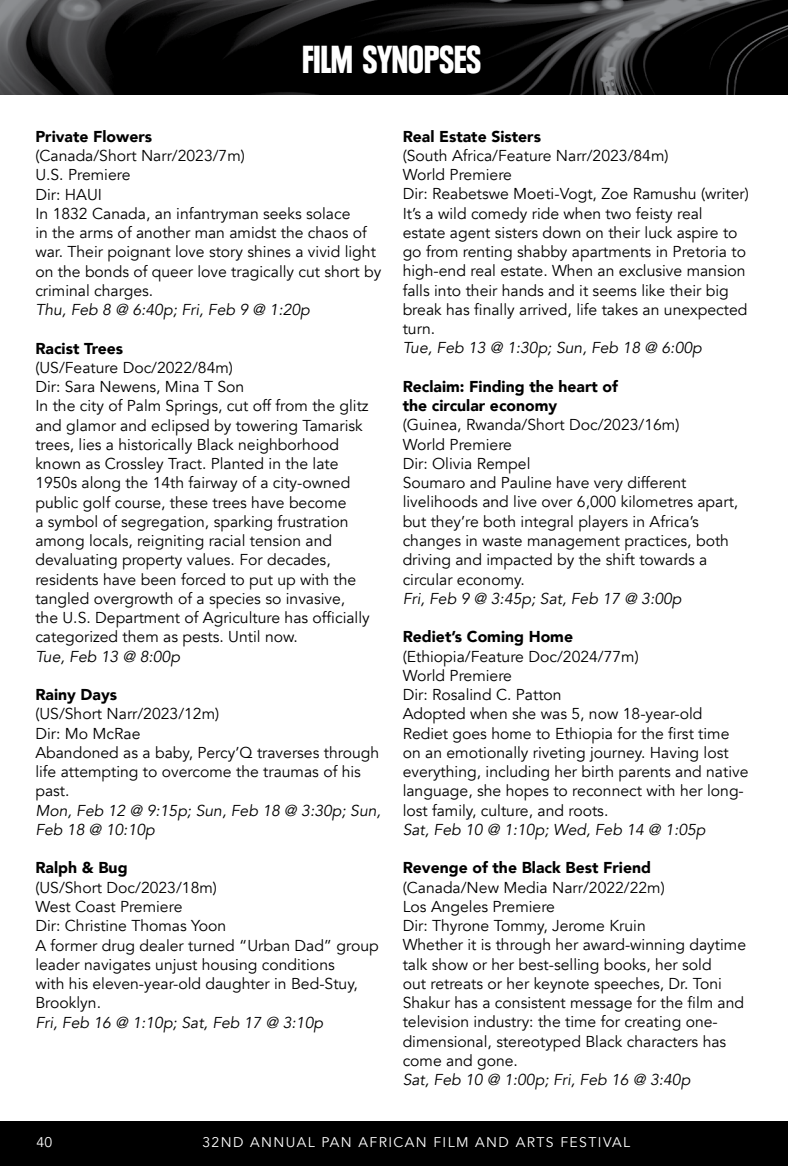
<style>
.page{position:relative;width:788px;height:1166px;background:#fff}
.page>*{position:absolute;margin:0;border:0;box-sizing:border-box;transform-origin:0 0}
.t1{font:900 condensed 38.5px "Plak";letter-spacing:-.01em;color:#fff}
.t2{font:15.75px/19.2px "Avenir";color:#000}
.t3{font:italic 15.75px/19.2px "Avenir";color:#000}
.t4{font:900 15.75px/19.2px "Avenir";color:#000}
.t5{font:14px "Avenir";letter-spacing:.1em;color:#fff}
</style>
<div class="page">
<div style="left:0;top:1121px;width:788px;height:45px;background:#000"></div>
<img style="left:0;top:0;width:788px;height:94px">
<h1 class="t1" style="left:302px;top:37px;width:180px">FILM SYNOPSES</h1>
<p class="t4" style="left:35px;top:126px;width:118px">Private Flowers</p>
<p class="t2" style="left:35px;top:146px;width:347px">(Canada/Short Narr/2023/7m)<br>U.S. Premiere<br>Dir: HAUI<br>In 1832 Canada, an infantryman seeks solace<br>in the arms of another man amidst the chaos of war. Their poignant love story shines a vivid light on the bonds of queer love tragically cut short by criminal charges.</p>
<p class="t3" style="left:35px;top:300px;width:276px">Thu, Feb 8 @ 6:40p; Fri, Feb 9 @ 1:20p</p>
<p class="t4" style="left:35px;top:338px;width:89px">Racist Trees</p>
<p class="t2" style="left:35px;top:358px;width:336px">(US/Feature Doc/2022/84m)<br>Dir: Sara Newens, Mina T Son<br>In the city of Palm Springs, cut off from the glitz and glamor and eclipsed by towering Tamarisk trees, lies a historically Black neighborhood known as Crossley Tract. Planted in the late 1950s along the 14th fairway of a city-owned public golf course, these trees have become<br>a symbol of segregation, sparking frustration among locals, reigniting racial tension and devaluating property values. For decades, residents have been forced to put up with the tangled overgrowth of a species so invasive, the U.S. Department of Agriculture has officially categorized them as pests. Until now.</p>
<p class="t3" style="left:35px;top:647px;width:146px">Tue, Feb 13 @ 8:00p</p>
<p class="t4" style="left:35px;top:684px;width:83px">Rainy Days</p>
<p class="t2" style="left:35px;top:704px;width:345px">(US/Short Narr/2023/12m)<br>Dir: Mo McRae<br>Abandoned as a baby, Percy’Q traverses through life attempting to overcome the traumas of his past.</p>
<p class="t3" style="left:35px;top:801px;width:347px">Mon, Feb 12 @ 9:15p; Sun, Feb 18 @ 3:30p; Sun,<br>Feb 18 @ 10:10p</p>
<p class="t4" style="left:35px;top:858px;width:94px">Ralph &amp; Bug</p>
<p class="t2" style="left:35px;top:878px;width:345px">(US/Short Doc/2023/18m)<br>West Coast Premiere<br>Dir: Christine Thomas Yoon<br>A former drug dealer turned “Urban Dad” group leader navigates unjust housing conditions<br>with his eleven-year-old daughter in Bed-Stuy,<br>Brooklyn.</p>
<p class="t3" style="left:35px;top:1012px;width:289px">Fri, Feb 16 @ 1:10p; Sat, Feb 17 @ 3:10p</p>
<p class="t4" style="left:402px;top:126px;width:140px">Real Estate Sisters</p>
<p class="t2" style="left:402px;top:146px;width:347px">(South Africa/Feature Narr/2023/84m)<br>World Premiere<br>Dir: Reabetswe Moeti-Vogt, Zoe Ramushu (writer)<br>It’s a wild comedy ride when two feisty real estate agent sisters down on their luck aspire to go from renting shabby apartments in Pretoria to high-end real estate. When an exclusive mansion falls into their hands and it seems like their big break has finally arrived, life takes an unexpected turn.</p>
<p class="t3" style="left:402px;top:339px;width:300px">Tue, Feb 13 @ 1:30p; Sun, Feb 18 @ 6:00p</p>
<p class="t4" style="left:402px;top:376px;width:217px">Reclaim: Finding the heart of the circular economy</p>
<p class="t2" style="left:402px;top:416px;width:337px">(Guinea, Rwanda/Short Doc/2023/16m)<br>World Premiere<br>Dir: Olivia Rempel<br>Soumaro and Pauline have very different livelihoods and live over 6,000 kilometres apart, but they’re both integral players in Africa’s changes in waste management practices, both driving and impacted by the shift towards a circular economy.</p>
<p class="t3" style="left:402px;top:589px;width:280px">Fri, Feb 9 @ 3:45p; Sat, Feb 17 @ 3:00p</p>
<p class="t4" style="left:402px;top:626px;width:172px">Rediet’s Coming Home</p>
<p class="t2" style="left:402px;top:646px;width:347px">(Ethiopia/Feature Doc/2024/77m)<br>World Premiere<br>Dir: Rosalind C. Patton<br>Adopted when she was 5, now 18-year-old Rediet goes home to Ethiopia for the first time on an emotionally riveting journey. Having lost everything, including her birth parents and native language, she hopes to reconnect with her long&shy;lost family, culture, and roots.</p>
<p class="t3" style="left:402px;top:820px;width:304px">Sat, Feb 10 @ 1:10p; Wed, Feb 14 @ 1:05p</p>
<p class="t4" style="left:402px;top:857px;width:250px">Revenge of the Black Best Friend</p>
<p class="t2" style="left:402px;top:877px;width:345px">(Canada/New Media Narr/2022/22m)<br>Los Angeles Premiere<br>Dir: Thyrone Tommy, Jerome Kruin<br>Whether it is through her award-winning daytime talk show or her best-selling books, her sold<br>out retreats or her keynote speeches, Dr. Toni Shakur has a consistent message for the film and television industry: the time for creating one&shy;dimensional, stereotyped Black characters has come and gone.</p>
<p class="t3" style="left:402px;top:1070px;width:289px">Sat, Feb 10 @ 1:00p; Fri, Feb 16 @ 3:40p</p>
<p class="t5" style="left:37px;top:1133px;width:17px">40</p>
<p class="t5" style="left:202px;top:1133px;width:429px">32ND ANNUAL PAN AFRICAN FILM AND ARTS FESTIVAL</p>
</div>
